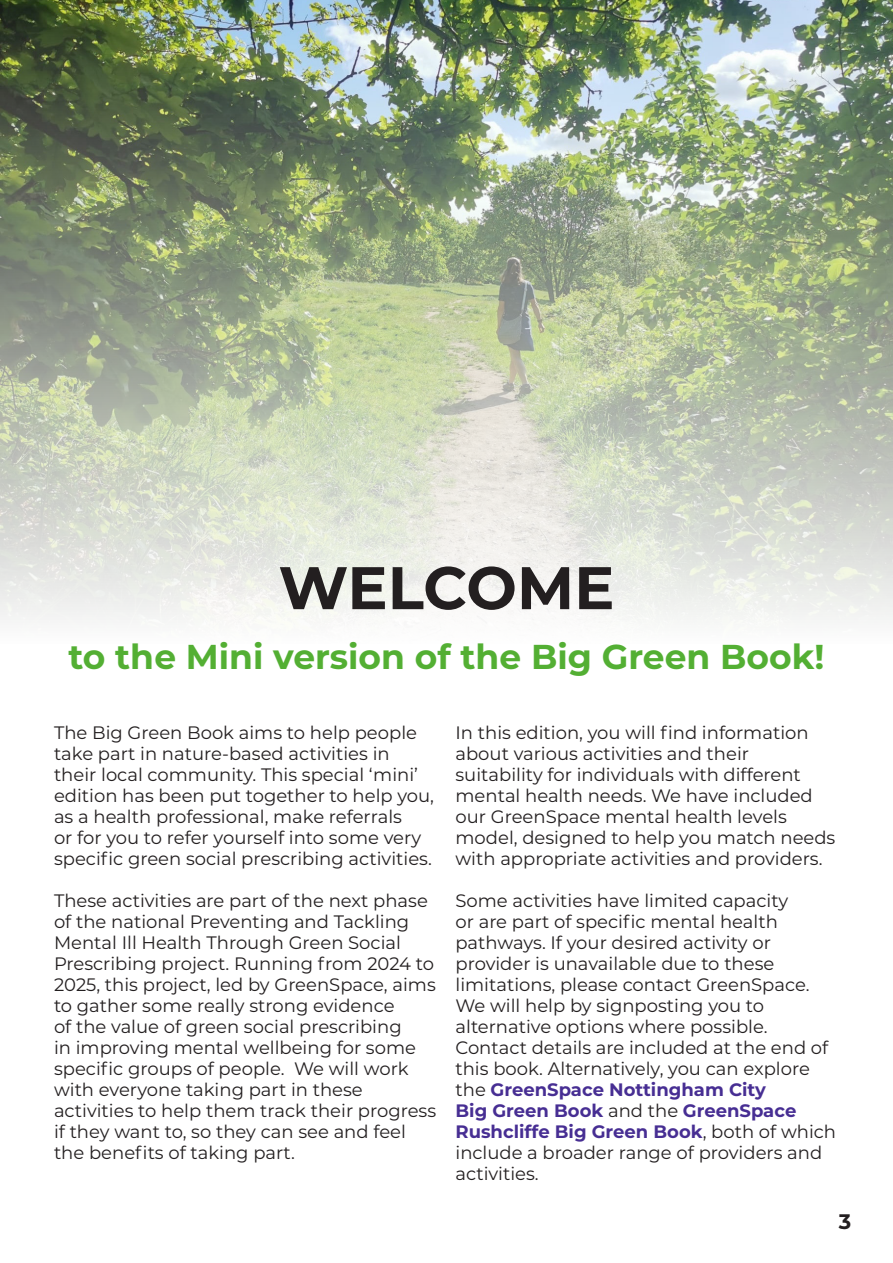
<style>
.page{position:relative;width:893px;height:1263px;background:#fff}
.page>*{position:absolute;margin:0;border:0;box-sizing:border-box;transform-origin:0 0}
.heading{font:700 60px "Montserrat";letter-spacing:-.005em;color:#231f20}
.heading-2{font:700 34.5px "Montserrat";color:#53af33}
.heading-3{font:700 21px "Montserrat";color:#231f20}
.t1{font:18px/21px "Montserrat";color:#231f20}
.s1{font-weight:700;color:#472e93}
</style>
<div class="page">
<img style="left:0;top:0;width:893px;height:620px">
<p class="heading" style="left:278px;top:545px;width:337px">WELCOME</p>
<p class="heading-2" style="left:69px;top:632px;width:757px">to the Mini version of the Big Green Book!</p>
<p class="t1" style="left:54px;top:721px;width:382px">The Big Green Book aims to help people take part in nature-based activities in their local community. This special ‘mini’ edition has been put together to help you, as a health professional, make referrals<br>or for you to refer yourself into some very specific green social prescribing activities.</p>
<p class="t1" style="left:54px;top:889px;width:384px">These activities are part of the next phase of the national Preventing and Tackling Mental Ill Health Through Green Social Prescribing project. Running from 2024 to 2025, this project, led by GreenSpace, aims to gather some really strong evidence<br>of the value of green social prescribing<br>in improving mental wellbeing for some specific groups of people. We will work with everyone taking part in these activities to help them track their progress if they want to, so they can see and feel the benefits of taking part.</p>
<p class="t1" style="left:455px;top:721px;width:381px">In this edition, you will find information about various activities and their suitability for individuals with different mental health needs. We have included our GreenSpace mental health levels model, designed to help you match needs with appropriate activities and providers.</p>
<p class="t1" style="left:455px;top:889px;width:382px">Some activities have limited capacity<br>or are part of specific mental health pathways. If your desired activity or provider is unavailable due to these limitations, please contact GreenSpace.<br>We will help by signposting you to alternative options where possible.<br>Contact details are included at the end of this book. Alternatively, you can explore the <span class="s1">GreenSpace Nottingham City<br>Big Green Book</span> and the <span class="s1">GreenSpace Rushcliffe Big Green Book</span>, both of which include a broader range of providers and activities.</p>
<p class="heading-3" style="left:839px;top:1207px;width:14px">3</p>
</div>
